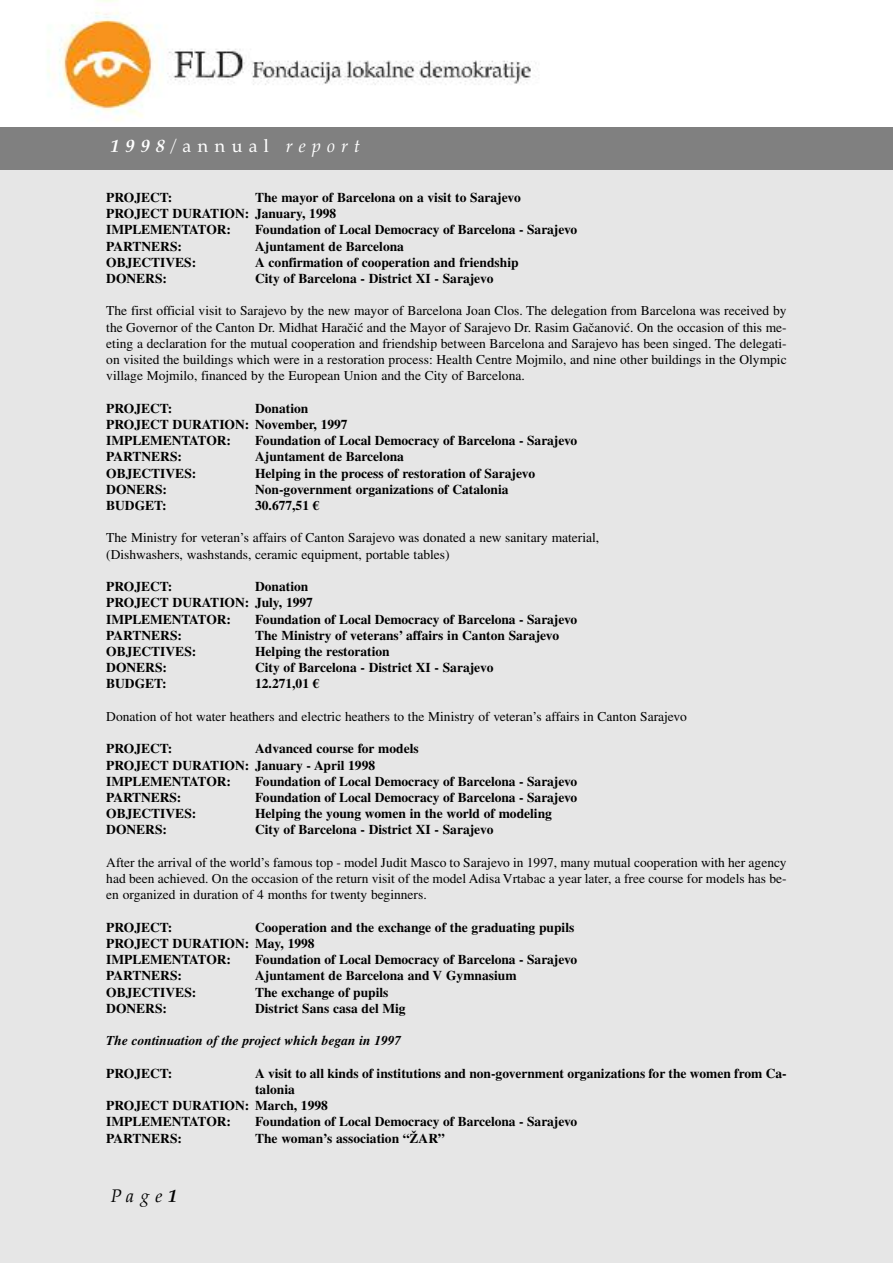
<style>
.page{position:relative;width:893px;height:1263px;background:#e6e6e6}
.page>*{position:absolute;margin:0;border:0;box-sizing:border-box;transform-origin:0 0}
.t1{font:italic 18px "Zapf Calligraphic 801 BT";letter-spacing:.345em;color:#fff}
.t2{font:italic 18px "Zapf Calligraphic 801 BT";color:#000}
.t3{font:700 13.5px/16.2px "H Times";color:#000}
.t4{font:13.5px/16.2px "H Times";color:#000;text-align:justify}
.t5{font:italic 700 13.5px "H Times";color:#000}
.s1{font-weight:700}
.s2{font-style:normal}
.s3{font-family:"Times New Roman"}
</style>
<div class="page">
<img style="left:0;top:0;width:885px;height:128px">
<div style="left:0;top:128px;width:893px;height:42px;background:#808080"></div>
<h1 class="t1" style="left:111px;top:135px;width:251px"><span class="s1">1998</span>/<span class="s2">annual</span> report</h1>
<p class="t3" style="left:106px;top:189px;width:416px;text-indent:149px">The mayor of Barcelona on a visit to Sarajevo<br>PROJECT DURATION: January, 1998<br>IMPLEMENTATOR:</p>
<p class="t3" style="left:106px;top:189px;width:68px">PROJECT:</p>
<p class="t3" style="left:255px;top:221px;width:324px">Foundation of Local Democracy of Barcelona - Sarajevo</p>
<p class="t3" style="left:106px;top:238px;width:77px">PARTNERS:</p>
<p class="t3" style="left:255px;top:238px;width:150px">Ajuntament de Barcelona</p>
<p class="t3" style="left:106px;top:254px;width:92px">OBJECTIVES:</p>
<p class="t3" style="left:255px;top:254px;width:265px">A confirmation of cooperation and friendship</p>
<p class="t3" style="left:106px;top:270px;width:62px">DONERS:</p>
<p class="t3" style="left:255px;top:270px;width:240px">City of Barcelona - District XI - Sarajevo</p>
<p class="t4" style="left:106px;top:303px;width:682px">The first official visit to Sarajevo by the new mayor of Barcelona Joan Clos. The delegation from Barcelona was received by the Governor of the Canton Dr. Midhat Hara~i} and the Mayor of Sarajevo Dr. Rasim Ga~anovi}. On the occasion of this me&shy;eting a declaration for the mutual cooperation and friendship between Barcelona and Sarajevo has been singed. The delegati&shy;on visited the buildings which were in a restoration process: Health Centre Mojmilo, and nine other buildings in the Olympic village Mojmilo, financed by the European Union and the City of Barcelona.</p>
<p class="t3" style="left:106px;top:400px;width:68px">PROJECT:</p>
<p class="t3" style="left:106px;top:400px;width:243px;text-indent:149px">Donation<br>PROJECT DURATION: November, 1997<br>IMPLEMENTATOR:</p>
<p class="t3" style="left:255px;top:432px;width:324px">Foundation of Local Democracy of Barcelona - Sarajevo</p>
<p class="t3" style="left:106px;top:448px;width:77px">PARTNERS:</p>
<p class="t3" style="left:255px;top:448px;width:150px">Ajuntament de Barcelona</p>
<p class="t3" style="left:106px;top:465px;width:92px">OBJECTIVES:</p>
<p class="t3" style="left:255px;top:465px;width:282px">Helping in the process of restoration of Sarajevo</p>
<p class="t3" style="left:106px;top:481px;width:62px">DONERS:</p>
<p class="t3" style="left:255px;top:481px;width:255px">Non-government organizations of Catalonia</p>
<p class="t3" style="left:106px;top:497px;width:62px">BUDGET:</p>
<p class="t3" style="left:255px;top:497px;width:66px">30.677,51 <span class="s3">€</span></p>
<p class="t4" style="left:106px;top:530px;width:494px">The Ministry for veteran’s affairs of Canton Sarajevo was donated a new sanitary material, (Dishwashers, washstands, ceramic equipment, portable tables)</p>
<p class="t3" style="left:106px;top:578px;width:68px">PROJECT:</p>
<p class="t3" style="left:106px;top:578px;width:208px;text-indent:149px">Donation<br>PROJECT DURATION: July, 1997<br>IMPLEMENTATOR:</p>
<p class="t3" style="left:255px;top:611px;width:324px">Foundation of Local Democracy of Barcelona - Sarajevo</p>
<p class="t3" style="left:106px;top:627px;width:77px">PARTNERS:</p>
<p class="t3" style="left:255px;top:627px;width:306px">The Ministry of veterans’ affairs in Canton Sarajevo</p>
<p class="t3" style="left:106px;top:643px;width:92px">OBJECTIVES:</p>
<p class="t3" style="left:255px;top:643px;width:136px">Helping the restoration</p>
<p class="t3" style="left:106px;top:659px;width:62px">DONERS:</p>
<p class="t3" style="left:255px;top:659px;width:240px">City of Barcelona - District XI - Sarajevo</p>
<p class="t3" style="left:106px;top:675px;width:62px">BUDGET:</p>
<p class="t3" style="left:255px;top:675px;width:66px">12.271,01 <span class="s3">€</span></p>
<p class="t4" style="left:106px;top:708px;width:582px">Donation of hot water heathers and electric heathers to the Ministry of veteran’s affairs in Canton Sarajevo</p>
<p class="t3" style="left:106px;top:740px;width:68px">PROJECT:</p>
<p class="t3" style="left:106px;top:740px;width:314px;text-indent:149px">Advanced course for models<br>PROJECT DURATION: January - April 1998<br>IMPLEMENTATOR:</p>
<p class="t3" style="left:255px;top:773px;width:324px">Foundation of Local Democracy of Barcelona - Sarajevo</p>
<p class="t3" style="left:106px;top:789px;width:77px">PARTNERS:</p>
<p class="t3" style="left:255px;top:789px;width:324px">Foundation of Local Democracy of Barcelona - Sarajevo</p>
<p class="t3" style="left:106px;top:805px;width:92px">OBJECTIVES:</p>
<p class="t3" style="left:255px;top:805px;width:298px">Helping the young women in the world of modeling</p>
<p class="t3" style="left:106px;top:821px;width:62px">DONERS:</p>
<p class="t3" style="left:255px;top:821px;width:240px">City of Barcelona - District XI - Sarajevo</p>
<p class="t4" style="left:106px;top:854px;width:682px">After the arrival of the world’s famous top - model Judit Masco to Sarajevo in 1997, many mutual cooperation with her agency had been achieved. On the occasion of the return visit of the model Adisa Vrtabac a year later, a free course for models has be&shy;en organized in duration of 4 months for twenty beginners.</p>
<p class="t3" style="left:106px;top:919px;width:68px">PROJECT:</p>
<p class="t3" style="left:106px;top:919px;width:470px;text-indent:149px">Cooperation and the exchange of the graduating pupils<br>PROJECT DURATION: May, 1998<br>IMPLEMENTATOR:</p>
<p class="t3" style="left:255px;top:951px;width:324px">Foundation of Local Democracy of Barcelona - Sarajevo</p>
<p class="t3" style="left:106px;top:967px;width:77px">PARTNERS:</p>
<p class="t3" style="left:255px;top:967px;width:263px">Ajuntament de Barcelona and V Gymnasium</p>
<p class="t3" style="left:106px;top:984px;width:92px">OBJECTIVES:</p>
<p class="t3" style="left:255px;top:984px;width:135px">The exchange of pupils</p>
<p class="t3" style="left:106px;top:1000px;width:62px">DONERS:</p>
<p class="t3" style="left:255px;top:1000px;width:152px">District Sans casa del Mig</p>
<p class="t5" style="left:106px;top:1033px;width:297px">The continuation of the project which began in 1997</p>
<p class="t3" style="left:106px;top:1065px;width:68px">PROJECT:</p>
<p class="t3" style="left:255px;top:1065px;width:533px">A visit to all kinds of institutions and non-government organizations for the women from Ca-</p>
<p class="t3" style="left:255px;top:1081px;width:41px">talonia</p>
<p class="t3" style="left:106px;top:1097px;width:223px">PROJECT DURATION: March, 1998</p>
<p class="t3" style="left:106px;top:1113px;width:126px">IMPLEMENTATOR:</p>
<p class="t3" style="left:255px;top:1113px;width:324px">Foundation of Local Democracy of Barcelona - Sarajevo</p>
<p class="t3" style="left:106px;top:1129px;width:77px">PARTNERS:</p>
<p class="t3" style="left:255px;top:1129px;width:191px">The woman’s association “@AR”</p>
<h1 class="t2" style="left:111px;top:1185px;width:68px">Page<span class="s1">1</span></h1>
</div>
